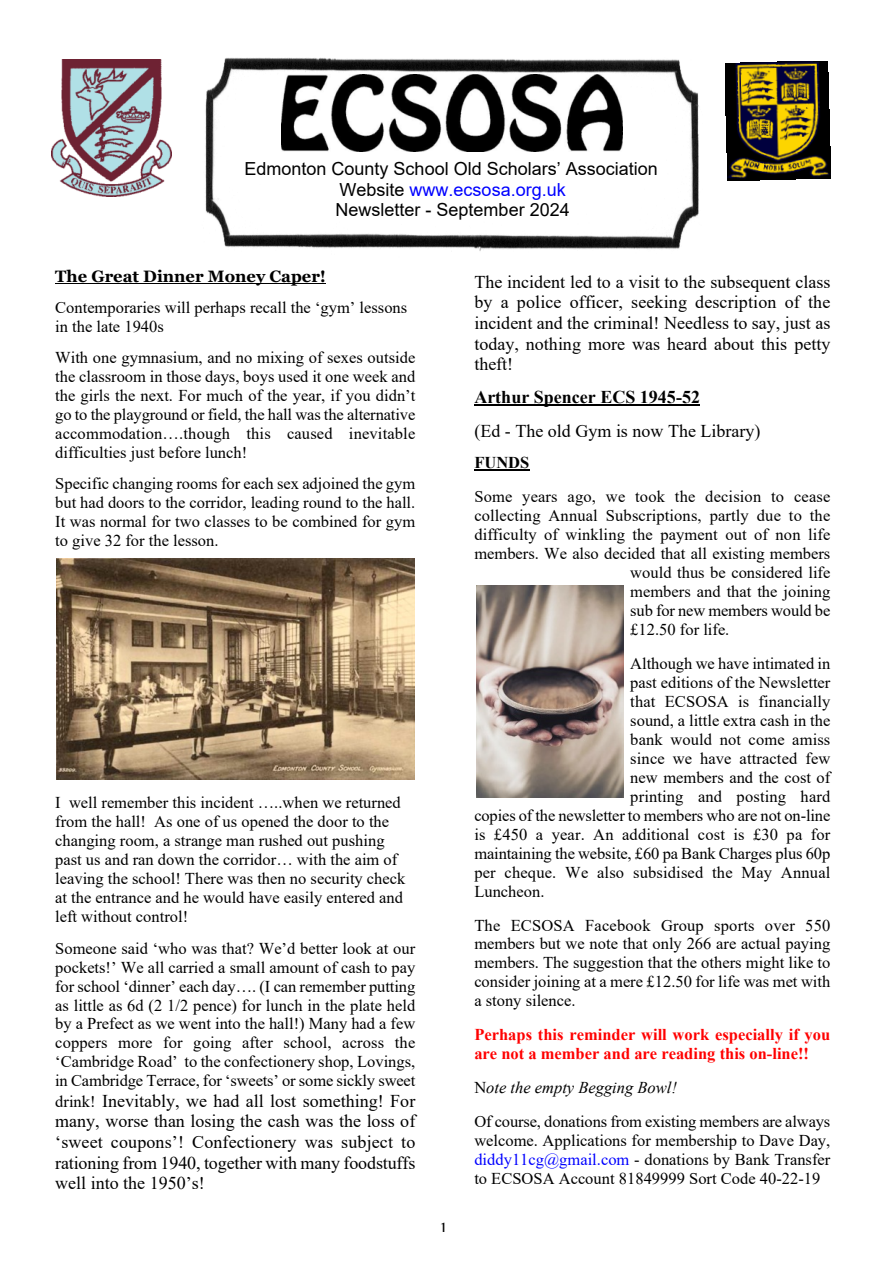
<style>
.page{position:relative;width:893px;height:1263px;background:#fff}
.page>*{position:absolute;margin:0;border:0;box-sizing:border-box;transform-origin:0 0}
.t1{font:18px/20.7px "Times New Roman";color:#000;text-align:justify}
.t2{font:18px/20.7px "Arial";color:#000;text-align:center}
.t3{font:700 18px "Times New Roman";color:#000}
.t4{font:16.5px/18.9px "Times New Roman";color:#000;text-align:justify}
.t5{font:700 16.5px/18.9px "Times New Roman";color:#f00}
.t6{font:700 16.5px "Georgia";color:#000}
.t7{font:700 16.5px "Times New Roman";color:#000}
.s1{color:#00f}
.s2{font-size:16.5px}
.s3{font-style:italic}
</style>
<div class="page">
<img style="left:205px;top:57px;width:494px;height:194px">
<img style="left:51px;top:60px;width:121px;height:137px">
<img style="left:725px;top:61px;width:105px;height:119px">
<img style="left:282px;top:75px;width:340px;height:76px">
<hr style="left:55px;top:283px;width:271px;height:1px;background:#000">
<img style="left:57px;top:559px;width:357px;height:221px">
<hr style="left:474px;top:405px;width:226px;height:1px;background:#000">
<hr style="left:474px;top:469px;width:55px;height:2px;background:#000">
<img style="left:476px;top:585px;width:147px;height:212px">
<p class="t2" style="left:244px;top:160px;width:415px">Edmonton County School Old Scholars’ Association<br>Website <span class="s1">www.ecsosa.org.uk<br></span>Newsletter - September 2024</p>
<p class="t6" style="left:55px;top:270px;width:272px">The Great Dinner Money Caper!</p>
<p class="t4" style="left:55px;top:299px;width:354px">Contemporaries will perhaps recall the ‘gym’ lessons in the late 1940s</p>
<p class="t4" style="left:55px;top:350px;width:362px">With one gymnasium, and no mixing of sexes outside the classroom in those days, boys used it one week and the girls the next. For much of the year, if you didn’t go to the playground or field, the hall was the alternative accommodation….though this caused inevitable difficulties just before lunch!</p>
<p class="t4" style="left:55px;top:476px;width:362px">Specific changing rooms for each sex adjoined the gym but had doors to the corridor, leading round to the hall.<br>It was normal for two classes to be combined for gym to give 32 for the lesson.</p>
<p class="t4" style="left:55px;top:795px;width:352px;text-align:left">I well remember this incident …..when we returned from the hall! As one of us opened the door to the changing room, a strange man rushed out pushing past us and ran down the corridor… with the aim of leaving the school! There was then no security check at the entrance and he would have easily entered and left without control!</p>
<p class="t4" style="left:55px;top:940px;width:362px">Someone said ‘who was that? We’d better look at our pockets!’ We all carried a small amount of cash to pay for school ‘dinner’ each day…. (I can remember putting as little as 6d (2 1/2 pence) for lunch in the plate held by a Prefect as we went into the hall!) Many had a few coppers more for going after school, across the ‘Cambridge Road’ to the confectionery shop, Lovings, in Cambridge Terrace, for ‘sweets’ or some sickly sweet</p>
<p class="t1" style="left:55px;top:1092px;width:362px"><span class="s2">drink!</span> Inevitably, we had all lost something! For many, worse than losing the cash was the loss of ‘sweet coupons’! Confectionery was subject to rationing from 1940, together with many foodstuffs well into the 1950’s!</p>
<p class="t1" style="left:439px;top:1220px;width:10px">1</p>
<p class="t1" style="left:474px;top:273px;width:358px">The incident led to a visit to the subsequent class by a police officer, seeking description of the incident and the criminal! Needless to say, just as today, nothing more was heard about this petty theft!</p>
<p class="t3" style="left:474px;top:391px;width:227px">Arthur Spencer ECS 1945-52</p>
<p class="t1" style="left:474px;top:422px;width:288px">(Ed - The old Gym is now The Library)</p>
<p class="t7" style="left:474px;top:457px;width:57px">FUNDS</p>
<p class="t4" style="left:474px;top:489px;width:358px">Some years ago, we took the decision to cease</p>
<p class="t4" style="left:474px;top:508px;width:358px">collecting Annual Subscriptions, partly due to the</p>
<p class="t4" style="left:474px;top:527px;width:358px">difficulty of winkling the payment out of non life</p>
<p class="t4" style="left:474px;top:546px;width:358px">members. We also decided that all existing members</p>
<p class="t4" style="left:630px;top:565px;width:202px">would thus be considered life</p>
<p class="t4" style="left:630px;top:584px;width:202px">members and that the joining</p>
<p class="t4" style="left:630px;top:603px;width:202px">sub for new members would be</p>
<p class="t4" style="left:630px;top:622px;width:101px">£12.50 for life.</p>
<p class="t4" style="left:630px;top:656px;width:202px">Although we have intimated in</p>
<p class="t4" style="left:630px;top:674px;width:202px">past editions of the Newsletter</p>
<p class="t4" style="left:630px;top:693px;width:202px">that ECSOSA is financially</p>
<p class="t4" style="left:630px;top:712px;width:202px">sound, a little extra cash in the</p>
<p class="t4" style="left:630px;top:731px;width:202px">bank would not come amiss</p>
<p class="t4" style="left:630px;top:750px;width:202px">since we have attracted few</p>
<p class="t4" style="left:630px;top:769px;width:202px">new members and the cost of</p>
<p class="t4" style="left:630px;top:788px;width:202px">printing and posting hard</p>
<p class="t4" style="left:474px;top:807px;width:358px">copies of the newsletter to members who are not on-line</p>
<p class="t4" style="left:474px;top:826px;width:357px">is £450 a year. An additional cost is £30 pa for</p>
<p class="t4" style="left:474px;top:845px;width:357px">maintaining the website, £60 pa Bank Charges plus 60p</p>
<p class="t4" style="left:474px;top:864px;width:358px">per cheque. We also subsidised the May Annual</p>
<p class="t4" style="left:474px;top:883px;width:72px">Luncheon.</p>
<p class="t4" style="left:474px;top:917px;width:357px">The ECSOSA Facebook Group sports over 550 members but we note that only 266 are actual paying members. The suggestion that the others might like to consider joining at a mere £12.50 for life was met with a stony silence.</p>
<p class="t5" style="left:474px;top:1027px;width:357px">Perhaps this reminder will work especially if you are not a member and are reading this on-line!!</p>
<p class="t4" style="left:474px;top:1072px;width:358px;line-height:33.9px">N<span class="s3">ote the empty Begging Bowl!<br></span>Of course, donations from existing members are always</p>
<p class="t4" style="left:474px;top:1133px;width:358px">welcome. Applications for membership to Dave Day, <span class="s1">diddy11cg@gmail.com</span> - donations by Bank Transfer to ECSOSA Account 81849999 Sort Code 40-22-19</p>
</div>
